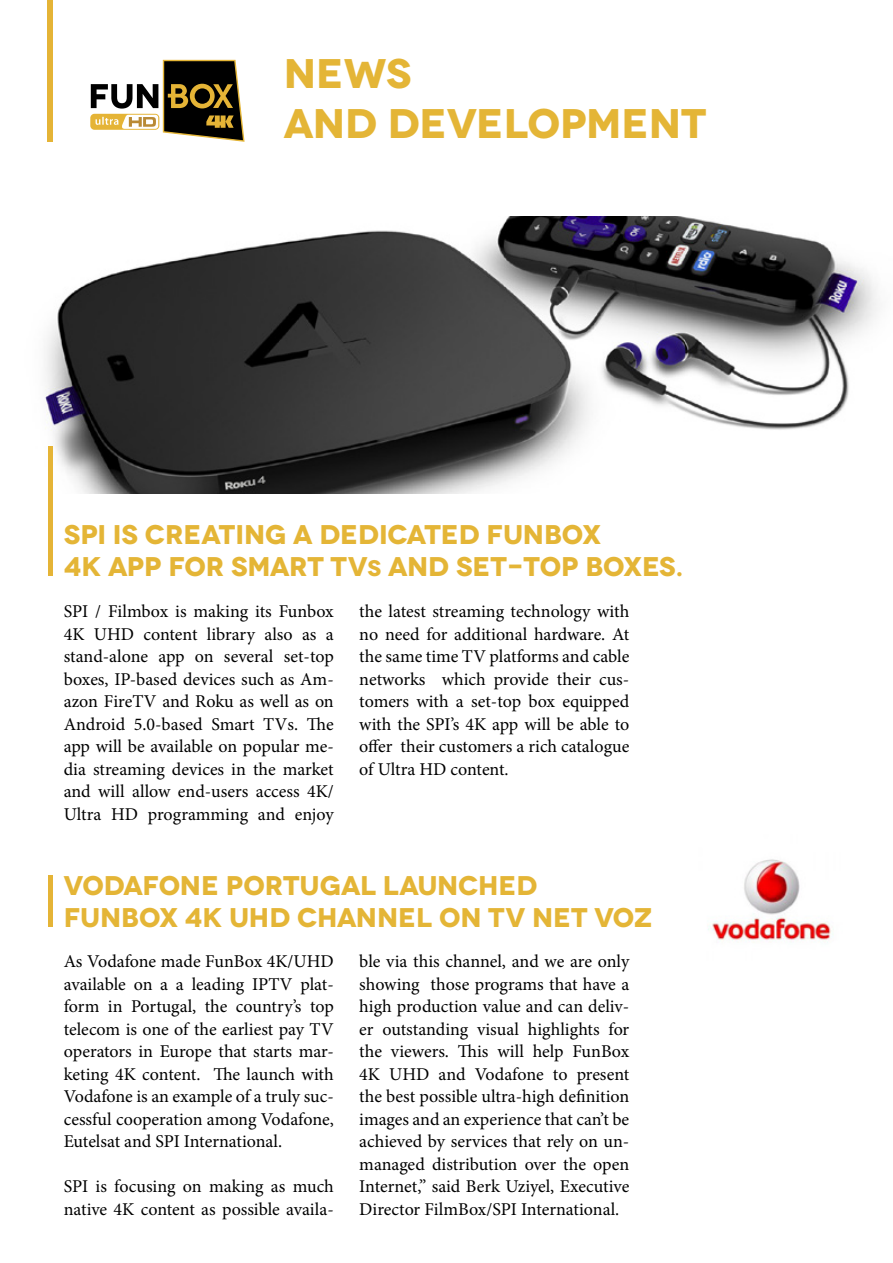
<style>
.page{position:relative;width:893px;height:1263px;background:#fff}
.page>*{position:absolute;margin:0;border:0;box-sizing:border-box;transform-origin:0 0}
.t1{font:700 41.25px/49.5px "Novecentowide";color:#e4b536}
.t2{font:700 27px/32.4px "Novecentowide";letter-spacing:-.01em;color:#e4b536}
.t3{font:18px/22.5px "Minion Pro";letter-spacing:-.005em;color:#000;text-align:justify}
.s1{font-size:22.5px}
</style>
<div class="page">
<img style="left:45px;top:217px;width:833px;height:276px">
<hr style="left:48px;top:446px;width:4px;height:129px;background:#e5b436">
<hr style="left:48px;top:875px;width:4px;height:51px;background:#e5b436">
<img style="left:708px;top:859px;width:123px;height:84px">
<div style="left:47px;top:0;width:5px;height:142px;background:#e5b436"></div>
<svg style="left:90px;top:114px;width:69px;height:16px"></svg>
<svg style="left:91px;top:60px;width:154px;height:82px"></svg>
<h1 class="t1" style="left:284px;top:49px;width:424px">NEWS<br>AND DEVELOPMENT</h1>
<h2 class="t2" style="left:64px;top:518px;width:621px">SPI IS CREATING A DEDICATED FUNBOX<br>4K APP FOR SMART TV<span class="s1">S</span> AND SET-TOP BOXES.</h2>
<p class="t3" style="left:64px;top:600px;width:272px">SPI / Filmbox is making its Funbox 4K UHD content library also as a stand-alone app on several set-top boxes, IP-based devices such as Am&shy;azon FireTV and Roku as well as on Android 5.0-based Smart TVs. The app will be available on popular me&shy;dia streaming devices in the market and will allow end-users access 4K/ Ultra HD programming and enjoy</p>
<p class="t3" style="left:359px;top:600px;width:272px">the latest streaming technology with no need for additional hardware. At the same time TV platforms and cable networks which provide their cus&shy;tomers with a set-top box equipped with the SPI’s 4K app will be able to offer their customers a rich catalogue of Ultra HD content.</p>
<h2 class="t2" style="left:64px;top:869px;width:590px">VODAFONE PORTUGAL LAUNCHED<br>FUNBOX 4K UHD CHANNEL ON TV NET VOZ</h2>
<p class="t3" style="left:64px;top:950px;width:272px">As Vodafone made FunBox 4K/UHD available on a a leading IPTV plat&shy;form in Portugal, the country’s top telecom is one of the earliest pay TV operators in Europe that starts mar&shy;keting 4K content. The launch with Vodafone is an example of a truly suc&shy;cessful cooperation among Vodafone, Eutelsat and SPI International.</p>
<p class="t3" style="left:64px;top:1175px;width:272px">SPI is focusing on making as much native 4K content as possible availa-</p>
<p class="t3" style="left:359px;top:950px;width:272px">ble via this channel, and we are only showing those programs that have a high production value and can deliv&shy;er outstanding visual highlights for the viewers. This will help FunBox 4K UHD and Vodafone to present the best possible ultra-high definition images and an experience that can’t be achieved by services that rely on un&shy;managed distribution over the open Internet,” said Berk Uziyel, Executive Director FilmBox/SPI International.</p>
</div>
